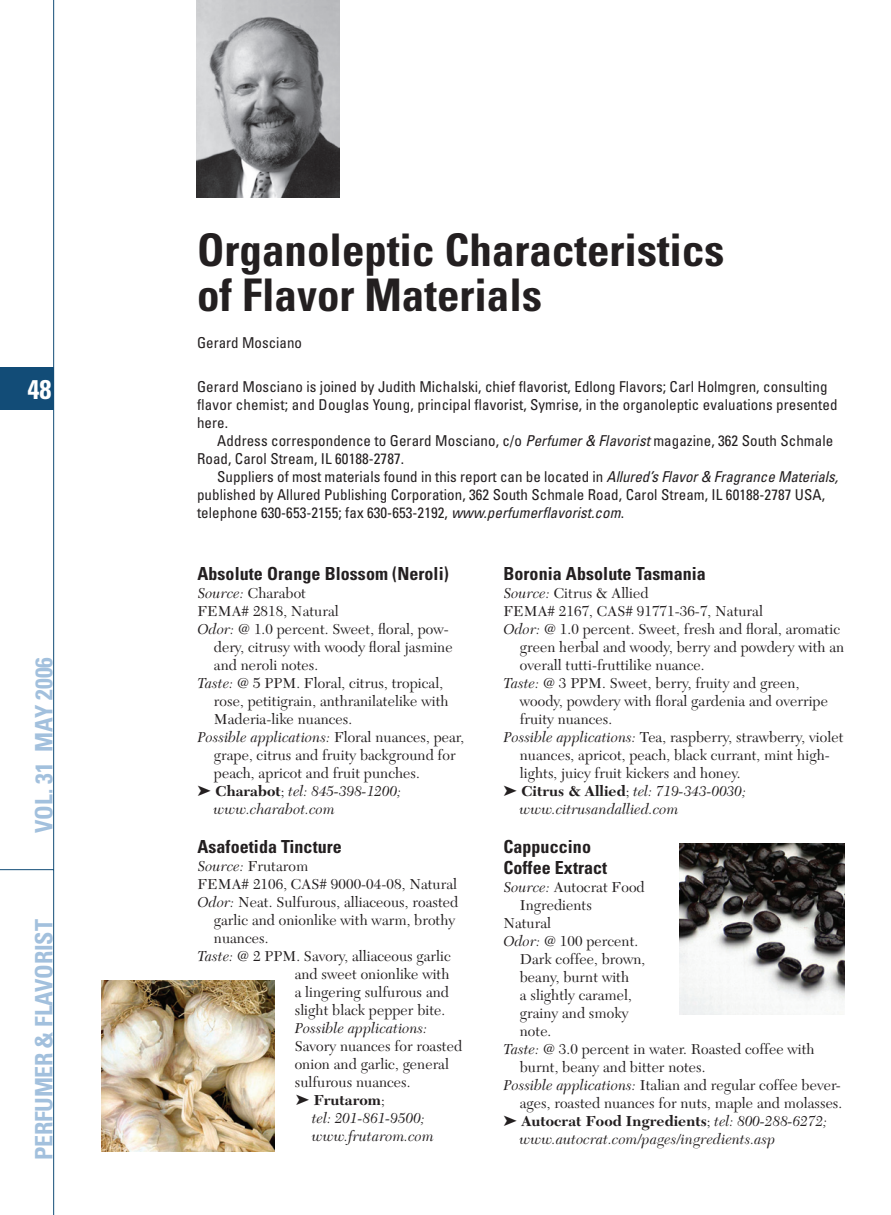
<style>
.page{position:relative;width:891px;height:1215px;background:#fff}
.page>*{position:absolute;margin:0;border:0;box-sizing:border-box;transform-origin:0 0}
.t1{font:700 condensed 45px/45px "Univers";color:#231f20}
.t2{font:700 condensed 27px "Univers";color:#fff}
.t3{font:700 condensed 24px "Univers";letter-spacing:-.01em;color:#a2c0dd}
.t4{font:700 condensed 18px/21px "Univers";letter-spacing:.005em;color:#231f20}
.t5{font:15px "New Caledonia";letter-spacing:.005em;color:#231f20}
.t6{font:condensed 15px/18px "Univers";letter-spacing:.005em;color:#231f20}
.t7{font:italic 15px "New Caledonia";letter-spacing:.005em;color:#231f20}
.t8{font:700 15px "New Caledonia";letter-spacing:.005em;color:#231f20}
.s1{font-style:italic}
.s2{font-style:normal}
.s3{font-weight:700;font-style:normal}
.s4{font-weight:400}
.s5{font-weight:400;font-style:italic}
</style>
<div class="page">
<hr style="left:53px;top:0;width:1px;height:1215px;background:#124c77">
<hr style="left:0;top:869px;width:54px;height:1px;background:#124c77">
<div style="left:0;top:367px;width:54px;height:42px;background:#124c77"></div>
<img style="left:197px;top:0;width:143px;height:197px">
<img style="left:102px;top:980px;width:172px;height:172px">
<img style="left:679px;top:844px;width:165px;height:171px">
<h2 class="t2" style="left:27px;top:379px;width:25px">48</h2>
<h3 class="t3" style="left:35px;top:833px;width:177px;rotate:-90deg">VOL. 31 MAY 2006</h3>
<h3 class="t3" style="left:35px;top:1160px;width:242px;rotate:-90deg">PERFUMER &amp; FLAVORIST</h3>
<h1 class="t1" style="left:197px;top:232px;width:529px">Organoleptic Characteristics of Flavor Materials</h1>
<p class="t6" style="left:197px;top:335px;width:106px">Gerard Mosciano</p>
<p class="t6" style="left:197px;top:379px;width:642px">Gerard Mosciano is joined by Judith Michalski, chief flavorist, Edlong Flavors; Carl Holmgren, consulting flavor chemist; and Douglas Young, principal flavorist, Symrise, in the organoleptic evaluations presented here.</p>
<p class="t6" style="left:197px;top:433px;width:638px;text-indent:20px">Address correspondence to Gerard Mosciano, c/o <span class="s1">Perfumer &amp; Flavorist</span> magazine, 362 South Schmale<br>Road, Carol Stream, IL 60188-2787.</p>
<p class="t6" style="left:197px;top:469px;width:643px;text-indent:20px">Suppliers of most materials found in this report can be located in <span class="s1">Allured’s Flavor &amp; Fragrance Materials, </span>published by Allured Publishing Corporation, 362 South Schmale Road, Carol Stream, IL 60188-2787 USA, telephone 630-653-2155; fax 630-653-2192, <span class="s1">www.perfumerflavorist.com</span>.</p>
<p class="t4" style="left:197px;top:565px;width:253px">Absolute Orange Blossom (Neroli)</p>
<p class="t5" style="left:197px;top:587px;width:110px"><span class="s1">Source:</span> Charabot</p>
<p class="t5" style="left:197px;top:605px;width:143px">FEMA# 2818, Natural</p>
<p class="t5" style="left:197px;top:623px;width:253px"><span class="s1">Odor:</span> @ 1.0 percent. Sweet, floral, pow-</p>
<p class="t5" style="left:214px;top:641px;width:240px">dery, citrusy with woody floral jasmine</p>
<p class="t5" style="left:214px;top:659px;width:106px">and neroli notes.</p>
<p class="t5" style="left:197px;top:677px;width:247px"><span class="s1">Taste:</span> @ 5 PPM. Floral, citrus, tropical,</p>
<p class="t5" style="left:214px;top:695px;width:236px">rose, petitigrain, anthranilatelike with</p>
<p class="t5" style="left:214px;top:713px;width:140px">Maderia-like nuances.</p>
<p class="t7" style="left:197px;top:731px;width:268px">Possible applications: <span class="s2">Floral nuances, pear,</span></p>
<p class="t5" style="left:214px;top:749px;width:243px">grape, citrus and fruity background for</p>
<p class="t5" style="left:214px;top:767px;width:207px">peach, apricot and fruit punches.</p>
<p class="t7" style="left:197px;top:785px;width:205px">➤ <span class="s3">Charabot</span><span class="s2">;</span> tel: 845-398-1200;</p>
<p class="t7" style="left:214px;top:803px;width:122px">www.charabot.com</p>
<p class="t4" style="left:197px;top:838px;width:146px">Asafoetida Tincture</p>
<p class="t5" style="left:197px;top:860px;width:112px"><span class="s1">Source:</span> Frutarom</p>
<p class="t5" style="left:197px;top:878px;width:261px">FEMA# 2106, CAS# 9000-04-08, Natural</p>
<p class="t5" style="left:197px;top:896px;width:262px"><span class="s1">Odor:</span> Neat. Sulfurous, alliaceous, roasted</p>
<p class="t5" style="left:214px;top:914px;width:243px">garlic and onionlike with warm, brothy</p>
<p class="t5" style="left:214px;top:932px;width:56px">nuances.</p>
<p class="t5" style="left:197px;top:950px;width:255px"><span class="s1">Taste:</span> @ 2 PPM. Savory, alliaceous garlic</p>
<p class="t5" style="left:295px;top:968px;width:156px">and sweet onionlike with</p>
<p class="t5" style="left:295px;top:986px;width:156px">a lingering sulfurous and</p>
<p class="t5" style="left:295px;top:1004px;width:152px">slight black pepper bite.</p>
<p class="t7" style="left:295px;top:1022px;width:134px">Possible applications:</p>
<p class="t5" style="left:295px;top:1040px;width:169px">Savory nuances for roasted</p>
<p class="t5" style="left:295px;top:1058px;width:156px">onion and garlic, general</p>
<p class="t5" style="left:295px;top:1076px;width:117px">sulfurous nuances.</p>
<p class="t8" style="left:296px;top:1094px;width:91px">➤ Frutarom<span class="s4">;</span></p>
<p class="t7" style="left:312px;top:1112px;width:114px">tel: 201-861-9500;</p>
<p class="t7" style="left:312px;top:1130px;width:123px">www.frutarom.com</p>
<p class="t4" style="left:503px;top:565px;width:204px">Boronia Absolute Tasmania</p>
<p class="t5" style="left:503px;top:587px;width:147px"><span class="s1">Source:</span> Citrus &amp; Allied</p>
<p class="t5" style="left:503px;top:605px;width:261px">FEMA# 2167, CAS# 91771-36-7, Natural</p>
<p class="t5" style="left:503px;top:623px;width:338px"><span class="s1">Odor:</span> @ 1.0 percent. Sweet, fresh and floral, aromatic</p>
<p class="t5" style="left:520px;top:641px;width:326px">green herbal and woody, berry and powdery with an</p>
<p class="t5" style="left:520px;top:659px;width:186px">overall tutti-fruttilike nuance.</p>
<p class="t5" style="left:503px;top:677px;width:298px"><span class="s1">Taste:</span> @ 3 PPM. Sweet, berry, fruity and green,</p>
<p class="t5" style="left:520px;top:695px;width:310px">woody, powdery with floral gardenia and overripe</p>
<p class="t5" style="left:520px;top:713px;width:94px">fruity nuances.</p>
<p class="t5" style="left:503px;top:731px;width:342px"><span class="s1">Possible applications:</span> Tea, raspberry, strawberry, violet</p>
<p class="t5" style="left:520px;top:749px;width:311px">nuances, apricot, peach, black currant, mint high-</p>
<p class="t5" style="left:520px;top:767px;width:222px">lights, juicy fruit kickers and honey.</p>
<p class="t7" style="left:503px;top:785px;width:244px">➤ <span class="s3">Citrus &amp; Allied</span><span class="s2">;</span> tel: 719-343-0030;</p>
<p class="t7" style="left:520px;top:803px;width:160px">www.citrusandallied.com</p>
<p class="t4" style="left:503px;top:838px;width:105px">Cappuccino<br>Coffee Extract</p>
<p class="t5" style="left:503px;top:881px;width:143px"><span class="s1">Source:</span> Autocrat Food</p>
<p class="t5" style="left:520px;top:899px;width:74px">Ingredients</p>
<p class="t5" style="left:503px;top:917px;width:49px">Natural</p>
<p class="t5" style="left:503px;top:935px;width:136px"><span class="s1">Odor:</span> @ 100 percent.</p>
<p class="t5" style="left:520px;top:953px;width:127px">Dark coffee, brown,</p>
<p class="t5" style="left:520px;top:971px;width:111px">beany, burnt with</p>
<p class="t5" style="left:520px;top:989px;width:113px">a slightly caramel,</p>
<p class="t5" style="left:520px;top:1007px;width:110px">grainy and smoky</p>
<p class="t5" style="left:520px;top:1025px;width:33px">note.</p>
<p class="t5" style="left:503px;top:1043px;width:313px"><span class="s1">Taste:</span> @ 3.0 percent in water. Roasted coffee with</p>
<p class="t5" style="left:520px;top:1061px;width:187px">burnt, beany and bitter notes.</p>
<p class="t5" style="left:503px;top:1079px;width:339px"><span class="s1">Possible applications:</span> Italian and regular coffee bever-</p>
<p class="t5" style="left:520px;top:1097px;width:324px">ages, roasted nuances for nuts, maple and molasses.</p>
<p class="t8" style="left:503px;top:1115px;width:325px">➤ Autocrat Food Ingredients<span class="s4">;</span> <span class="s5">tel: 800-288-6272;</span></p>
<p class="t7" style="left:520px;top:1133px;width:257px">www.autocrat.com/pages/ingredients.asp</p>
</div>
